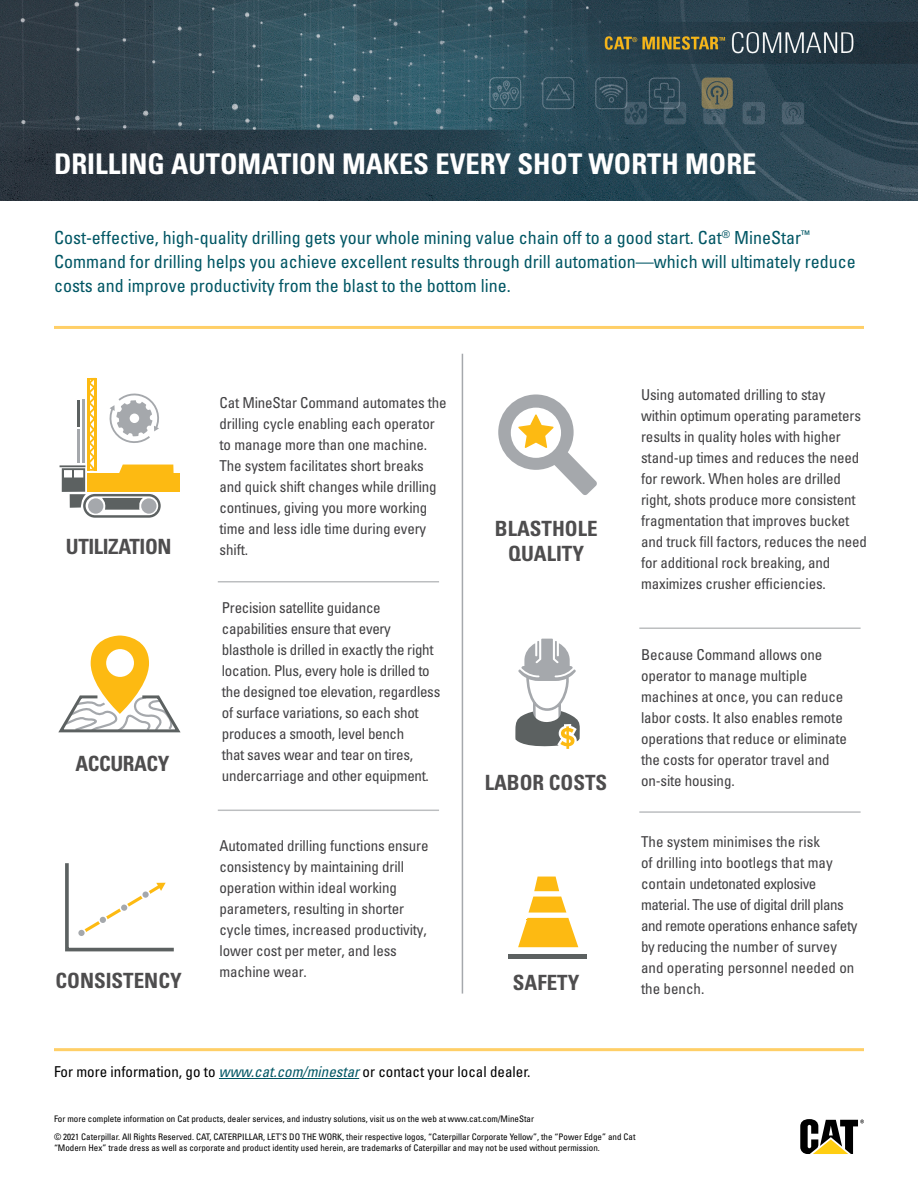
<style>
.page{position:relative;width:918px;height:1188px;background:#fff}
.page>*{position:absolute;margin:0;border:0;box-sizing:border-box;transform-origin:0 0}
.t1{font:700 condensed 28.5px "Univers LT Std";color:#fff}
.t2{font:700 condensed 21px/25.2px "Univers LT Std";color:#4e4d4e;text-align:center}
.t3{font:700 condensed 21px "Univers LT Std";letter-spacing:-.02em;color:#4e4d4e}
.t4{font:condensed 18px/24px "Univers LT Std";color:#005664}
.t5{font:condensed 15px/21px "Univers LT Std";letter-spacing:-.01em;color:#414042}
.t6{font:condensed 15px "Univers LT Std";color:#000}
.t7{font:condensed 9px/17.5px "Univers LT Std";color:#000}
.s1{font-style:italic;color:#005664}
</style>
<div class="page">
<img style="left:0;top:0;width:918px;height:201px">
<svg style="left:800px;top:1119px;width:64px;height:35px"></svg>
<hr style="left:54px;top:326px;width:810px;height:3px;background:#ffcf67">
<hr style="left:219px;top:1078px;width:140px;height:1px;background:#005664">
<hr style="left:54px;top:1048px;width:810px;height:3px;background:#ffcf67">
<hr style="left:218px;top:581px;width:221px;height:2px;background:#bcbec0">
<hr style="left:639px;top:627px;width:222px;height:2px;background:#bcbec0">
<hr style="left:218px;top:810px;width:221px;height:1px;background:#bcbec0">
<hr style="left:639px;top:811px;width:222px;height:2px;background:#bcbec0">
<hr style="left:462px;top:354px;width:1px;height:640px;background:#a5a8ac">
<svg style="left:58px;top:636px;width:123px;height:97px"></svg>
<svg style="left:515px;top:639px;width:65px;height:110px"></svg>
<hr style="left:508px;top:954px;width:79px;height:4px;background:#5c6161">
<svg style="left:534px;top:877px;width:25px;height:14px"></svg>
<svg style="left:518px;top:897px;width:60px;height:50px"></svg>
<svg style="left:65px;top:863px;width:109px;height:89px"></svg>
<svg style="left:498px;top:394px;width:99px;height:101px"></svg>
<div style="left:88px;top:473px;width:92px;height:19px;background:#fdba12"></div>
<hr style="left:60px;top:465px;width:25px;height:2px;background:#5c6161">
<svg style="left:62px;top:377px;width:112px;height:141px"></svg>
<h1 class="t1" style="left:54px;top:146px;width:704px">DRILLING AUTOMATION MAKES EVERY SHOT WORTH MORE</h1>
<p class="t4" style="left:54px;top:226px;width:803px">Cost-effective, high-quality drilling gets your whole mining value chain off to a good start. Cat<sup>®</sup> MineStar<sup>™<br></sup>Command for drilling helps you achieve excellent results through drill automation—which will ultimately reduce costs and improve productivity from the blast to the bottom line.</p>
<p class="t5" style="left:220px;top:392px;width:229px">Cat MineStar Command automates the drilling cycle enabling each operator to manage more than one machine.<br>The system facilitates short breaks and quick shift changes while drilling continues, giving you more working time and less idle time during every</p>
<h2 class="t3" style="left:66px;top:534px;width:107px">UTILIZATION</h2>
<p class="t5" style="left:220px;top:539px;width:30px">shift.</p>
<h2 class="t3" style="left:75px;top:751px;width:96px">ACCURACY</h2>
<h2 class="t2" style="left:56px;top:968px;width:128px">CONSISTENCY</h2>
<p class="t5" style="left:222px;top:597px;width:220px">Precision satellite guidance capabilities ensure that every blasthole is drilled in exactly the right location. Plus, every hole is drilled to the designed toe elevation, regardless of surface variations, so each shot produces a smooth, level bench<br>that saves wear and tear on tires, undercarriage and other equipment.</p>
<p class="t5" style="left:220px;top:835px;width:211px">Automated drilling functions ensure consistency by maintaining drill operation within ideal working parameters, resulting in shorter cycle times, increased productivity, lower cost per meter, and less machine wear.</p>
<h2 class="t2" style="left:495px;top:516px;width:104px">BLASTHOLE<br>QUALITY</h2>
<p class="t5" style="left:641px;top:384px;width:227px">Using automated drilling to stay<br>within optimum operating parameters results in quality holes with higher stand-up times and reduces the need for rework. When holes are drilled right, shots produce more consistent fragmentation that improves bucket and truck fill factors, reduces the need for additional rock breaking, and maximizes crusher efficiencies.</p>
<p class="t5" style="left:641px;top:643px;width:207px">Because Command allows one operator to manage multiple machines at once, you can reduce labor costs. It also enables remote operations that reduce or eliminate the costs for operator travel and</p>
<h2 class="t2" style="left:485px;top:770px;width:124px">LABOR COSTS</h2>
<p class="t5" style="left:641px;top:769px;width:95px">on-site housing.</p>
<p class="t5" style="left:641px;top:831px;width:218px">The system minimises the risk<br>of drilling into bootlegs that may contain undetonated explosive material. The use of digital drill plans and remote operations enhance safety by reducing the number of survey and operating personnel needed on</p>
<h2 class="t2" style="left:513px;top:970px;width:68px">SAFETY</h2>
<p class="t5" style="left:641px;top:978px;width:65px">the bench.</p>
<p class="t6" style="left:54px;top:1062px;width:478px">For more information, go to <span class="s1">www.cat.com/minestar</span> or contact your local dealer.</p>
<p class="t7" style="left:54px;top:1110px;width:583px">For more complete information on Cat products, dealer services, and industry solutions, visit us on the web at www.cat.com/MineStar<br>© 2021 Caterpillar. All Rights Reserved. CAT, CATERPILLAR, LET’S DO THE WORK, their respective logos, “Caterpillar Corporate Yellow”, the “Power Edge” and Cat</p>
<p class="t7" style="left:54px;top:1138px;width:547px">“Modern Hex” trade dress as well as corporate and product identity used herein, are trademarks of Caterpillar and may not be used without permission.</p>
</div>
